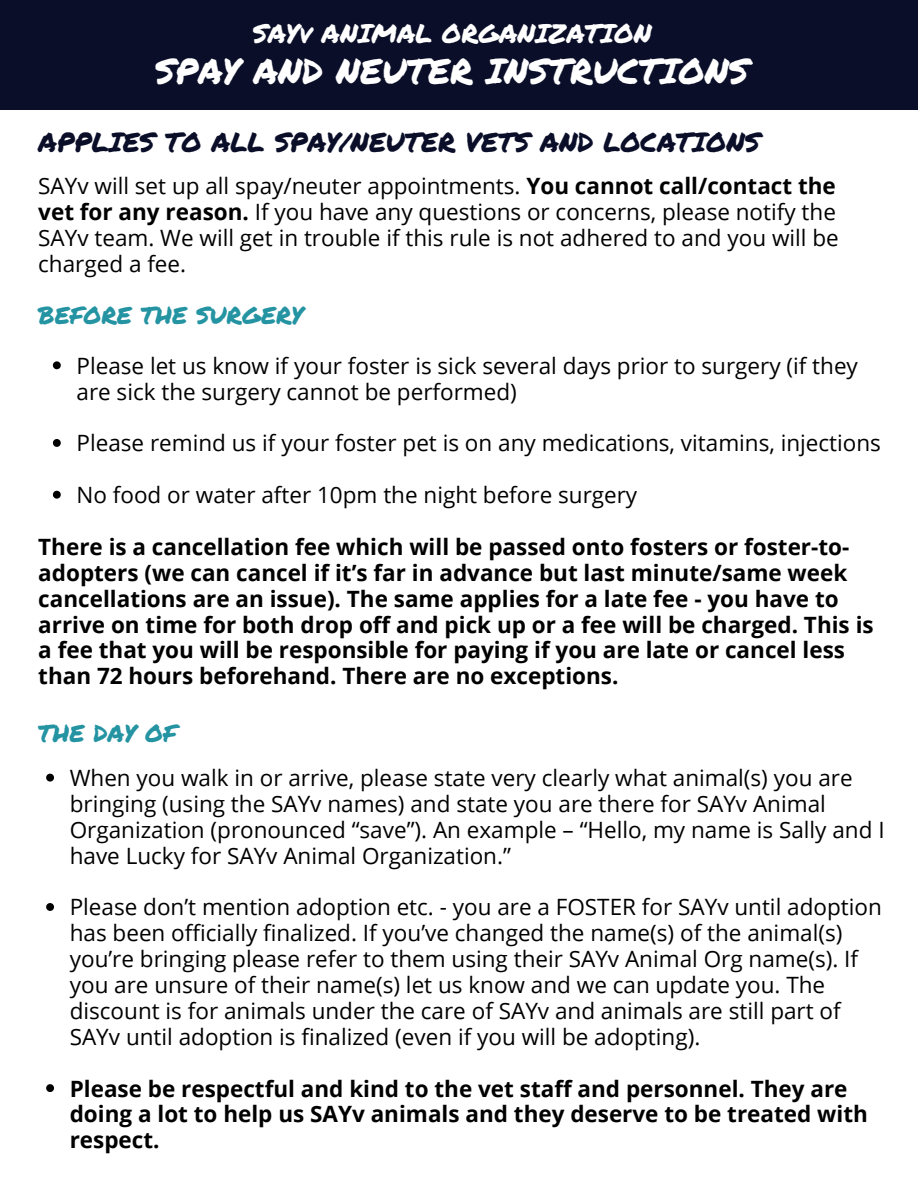
<style>
.page{position:relative;width:918px;height:1188px;background:#fff}
.page>*{position:absolute;margin:0;border:0;box-sizing:border-box;transform-origin:0 0}
.t1{font:35.25px "Permanent Marker";color:#fff}
.t2{font:27px "Permanent Marker";color:#0a0e28}
.t3{font:26.25px "Permanent Marker";color:#fff}
.t4{font:24px "Permanent Marker";color:#2493a2}
.t5{font:22.5px/25.8px "Open Sans";color:#000}
.t6{font:700 22.5px/25.8px "Open Sans";color:#000}
.s1{font-weight:700}
</style>
<div class="page">
<svg style="left:53px;top:361px;width:8px;height:8px"></svg>
<svg style="left:53px;top:439px;width:8px;height:8px"></svg>
<svg style="left:53px;top:491px;width:8px;height:8px"></svg>
<svg style="left:46px;top:774px;width:8px;height:8px"></svg>
<svg style="left:46px;top:903px;width:8px;height:8px"></svg>
<svg style="left:46px;top:1084px;width:8px;height:8px"></svg>
<div style="left:0;top:0;width:918px;height:109px;background:#0a0e28"></div>
<p class="t3" style="left:253px;top:14px;width:401px">SAYv ANIMAL ORGANIZATION</p>
<p class="t1" style="left:155px;top:45px;width:595px">SPAY AND NEUTER INSTRUCTIONS</p>
<h3 class="t2" style="left:38px;top:122px;width:724px">APPLIES TO ALL SPAY/NEUTER VETS AND LOCATIONS</h3>
<h1 class="t5" style="left:38px;top:173px;width:802px">SAYv will set up all spay/neuter appointments. <span class="s1">You cannot call/contact the vet for any reason.</span> If you have any questions or concerns, please notify the SAYv team. We will get in trouble if this rule is not adhered to and you will be charged a fee.</h1>
<p class="t4" style="left:38px;top:297px;width:267px">BEFORE THE SURGERY</p>
<h2 class="t5" style="left:77px;top:352px;width:783px">Please let us know if your foster is sick several days prior to surgery (if they are sick the surgery cannot be performed)</h2>
<p class="t5" style="left:77px;top:430px;width:806px">Please remind us if your foster pet is on any medications, vitamins, injections</p>
<h4 class="t5" style="left:77px;top:482px;width:562px">No food or water after 10pm the night before surgery</h4>
<p class="t6" style="left:38px;top:533px;width:837px">There is a cancellation fee which will be passed onto fosters or foster-to&shy;adopters (we can cancel if it’s far in advance but last minute/same week cancellations are an issue). The same applies for a late fee - you have to arrive on time for both drop off and pick up or a fee will be charged. This is a fee that you will be responsible for paying if you are late or cancel less than 72 hours beforehand. There are no exceptions.</p>
<p class="t4" style="left:38px;top:716px;width:140px">THE DAY OF</p>
<h5 class="t5" style="left:70px;top:764px;width:816px">When you walk in or arrive, please state very clearly what animal(s) you are bringing (using the SAYv names) and state you are there for SAYv Animal Organization (pronounced “save”). An example – “Hello, my name is Sally and I have Lucky for SAYv Animal Organization.”</h5>
<h4 class="t5" style="left:70px;top:894px;width:814px">Please don’t mention adoption etc. - you are a FOSTER for SAYv until adoption has been officially finalized. If you’ve changed the name(s) of the animal(s) you’re bringing please refer to them using their SAYv Animal Org name(s). If you are unsure of their name(s) let us know and we can update you. The discount is for animals under the care of SAYv and animals are still part of SAYv until adoption is finalized (even if you will be adopting).</h4>
<p class="t6" style="left:70px;top:1075px;width:800px">Please be respectful and kind to the vet staff and personnel. They are doing a lot to help us SAYv animals and they deserve to be treated with respect.</p>
</div>
